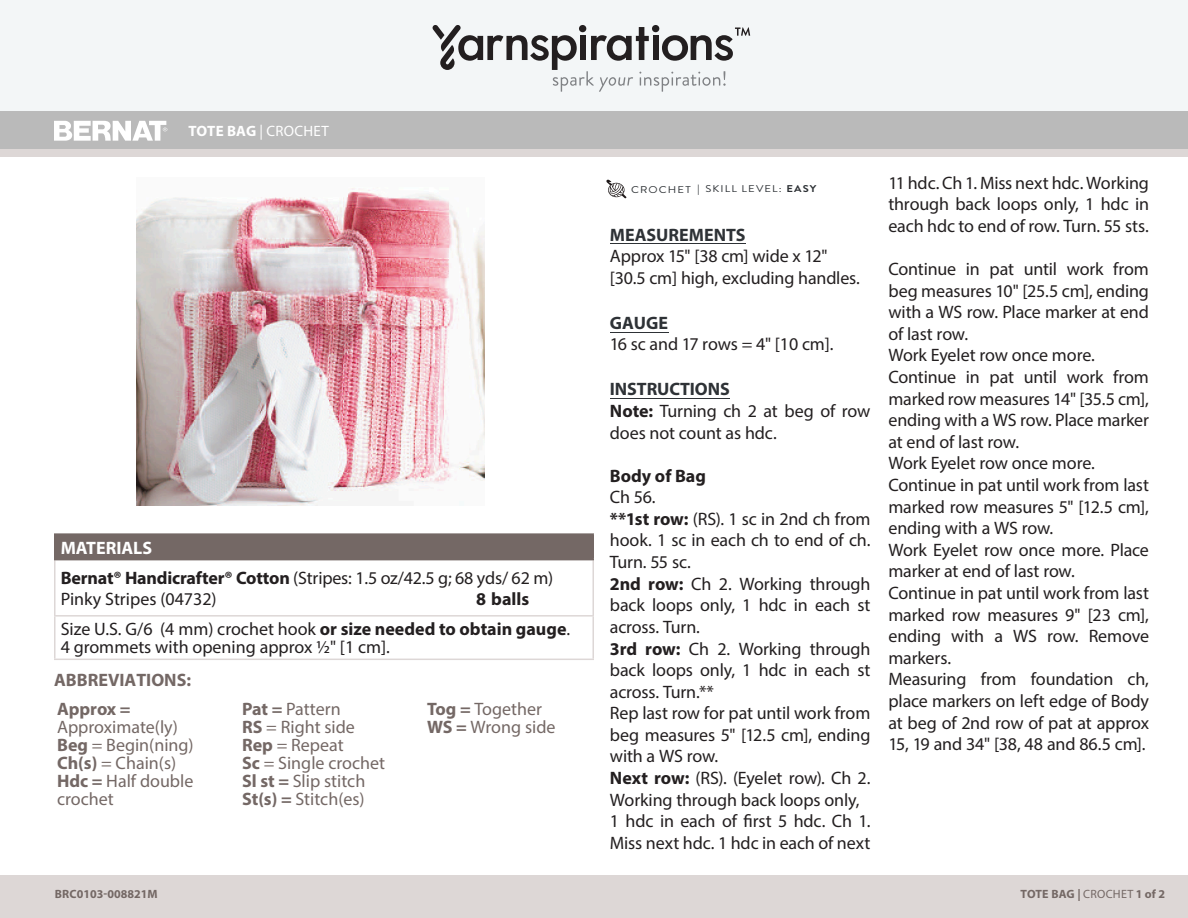
<style>
.page{position:relative;width:1188px;height:918px;background:#fff}
.page>*{position:absolute;margin:0;border:0;box-sizing:border-box;transform-origin:0 0}
.t1{font:18px/21.6px "Myriad Pro";letter-spacing:-.01em;color:#231f20}
.t2{font:18px/18px "Myriad Pro";color:#746865}
.t3{font:700 18px/30px "Myriad Pro";color:#231f20}
.t4{font:700 18px "Myriad Pro";color:#746865}
.t5{font:15px "Myriad Pro";letter-spacing:.02em;color:#fff}
.t6{font:700 12px "Myriad Pro";color:#746865}
.t7{font:9.75px "Brandon Grotesque";letter-spacing:.1em;color:#2c3034;scale:1.14 1}
.s1{font-weight:700}
.s2{font-weight:700;color:#fff}
.s3{font-weight:400}
.s4{font-weight:700;color:#2e3236}
</style>
<div class="page">
<div style="left:0;top:111px;width:1188px;height:38px;background:#bababa"></div>
<div style="left:0;top:0;width:1188px;height:111px;background:#f3f6f7"></div>
<svg style="left:433px;top:25px;width:318px;height:67px"></svg>
<div style="left:0;top:149px;width:1188px;height:769px;background:#ddd7d6"></div>
<div style="left:0;top:157px;width:1188px;height:717px;background:#fff"></div>
<svg style="left:54px;top:120px;width:113px;height:21px"></svg>
<div style="left:55px;top:534px;width:538px;height:26px;background:#746865"></div>
<hr style="left:54px;top:560px;width:2px;height:55px;background:#ddd7d6">
<hr style="left:592px;top:560px;width:2px;height:55px;background:#ddd7d6">
<hr style="left:54px;top:615px;width:540px;height:2px;background:#ddd7d6">
<hr style="left:54px;top:617px;width:2px;height:42px;background:#ddd7d6">
<hr style="left:592px;top:617px;width:2px;height:42px;background:#ddd7d6">
<hr style="left:54px;top:659px;width:540px;height:1px;background:#ddd7d6">
<hr style="left:54px;top:533px;width:540px;height:2px;background:#746865">
<hr style="left:54px;top:535px;width:2px;height:24px;background:#746865">
<hr style="left:592px;top:535px;width:2px;height:24px;background:#746865">
<hr style="left:54px;top:559px;width:540px;height:1px;background:#746865">
<img style="left:136px;top:188px;width:349px;height:318px">
<hr style="left:610px;top:243px;width:136px;height:1px;background:#2e3236">
<hr style="left:610px;top:332px;width:58px;height:1px;background:#2e3236">
<hr style="left:610px;top:398px;width:120px;height:1px;background:#2e3236">
<svg style="left:606px;top:180px;width:21px;height:18px"></svg>
<p class="t5" style="left:188px;top:121px;width:142px"><span class="s1">TOTE BAG</span> | CROCHET</p>
<p class="t1" style="left:61px;top:532px;width:494px;line-height:30px"><span class="s2">MATERIALS<br></span><span class="s1">Bernat® Handicrafter® Cotton</span> (Stripes: 1.5 oz/42.5 g; 68 yds/ 62 m)</p>
<p class="t1" style="left:61px;top:588px;width:158px">Pinky Stripes (04732)</p>
<p class="t3" style="left:61px;top:584px;width:511px;text-indent:416px">8 balls<br><span class="s3">Size U.S. G/6 (4 mm) crochet hook</span> or size needed to obtain gauge<span class="s3">.</span></p>
<p class="t1" style="left:61px;top:636px;width:331px">4 grommets with opening approx ½" [1 cm].</p>
<p class="t4" style="left:54px;top:668px;width:138px">ABBREVIATIONS:</p>
<p class="t2" style="left:57px;top:700px;width:138px"><span class="s1">Approx =<br></span>Approximate(ly)<br><span class="s1">Beg</span> = Begin(ning)<br><span class="s1">Ch(s)</span> = Chain(s)<br><span class="s1">Hdc =</span> Half double crochet</p>
<p class="t2" style="left:242px;top:700px;width:145px"><span class="s1">Pat =</span> Pattern<br><span class="s1">RS</span> = Right side<br><span class="s1">Rep</span> = Repeat<br><span class="s1">Sc</span> = Single crochet<br><span class="s1">Sl st =</span> Slip stitch<br><span class="s1">St(s) =</span> Stitch(es)</p>
<p class="t2" style="left:427px;top:700px;width:130px"><span class="s1">Tog =</span> Together<br><span class="s1">WS =</span> Wrong side</p>
<p class="t6" style="left:55px;top:886px;width:105px">BRC0103-008821M</p>
<p class="t7" style="left:631px;top:182px;width:164px">CROCHET <span class="s1">|</span> SKILL LEVEL: <span class="s1">EASY</span></p>
<p class="t1" style="left:610px;top:223px;width:251px"><span class="s4">MEASUREMENTS<br></span>Approx 15" [38 cm] wide x 12" [30.5 cm] high, excluding handles.</p>
<p class="t1" style="left:610px;top:312px;width:225px"><span class="s4">GAUGE<br></span>16 sc and 17 rows = 4" [10 cm].</p>
<p class="t1" style="left:610px;top:378px;width:262px"><span class="s4">INSTRUCTIONS<br></span><span class="s1">Note:</span> Turning ch 2 at beg of row does not count as hdc.</p>
<p class="t1" style="left:610px;top:465px;width:262px"><span class="s1">Body of Bag<br></span>Ch 56.<br><span class="s1">**1st row:</span> (RS). 1 sc in 2nd ch from hook. 1 sc in each ch to end of ch.<br>Turn. 55 sc.<br><span class="s1">2nd row:</span> Ch 2. Working through back loops only, 1 hdc in each st across. Turn.<br><span class="s1">3rd row:</span> Ch 2. Working through back loops only, 1 hdc in each st across. Turn.**<br>Rep last row for pat until work from beg measures 5" [12.5 cm], ending with a WS row.<br><span class="s1">Next row:</span> (RS). (Eyelet row). Ch 2.<br>Working through back loops only,<br>1 hdc in each of first 5 hdc. Ch 1.<br>Miss next hdc. 1 hdc in each of next</p>
<p class="t1" style="left:888px;top:172px;width:262px;text-align:justify">11 hdc. Ch 1. Miss next hdc. Working through back loops only, 1 hdc in each hdc to end of row. Turn. 55 sts.</p>
<p class="t1" style="left:888px;top:258px;width:262px">Continue in pat until work from beg measures 10" [25.5 cm], ending with a WS row. Place marker at end of last row.<br>Work Eyelet row once more.<br>Continue in pat until work from marked row measures 14" [35.5 cm], ending with a WS row. Place marker at end of last row.<br>Work Eyelet row once more.<br>Continue in pat until work from last marked row measures 5" [12.5 cm], ending with a WS row.<br>Work Eyelet row once more. Place marker at end of last row.<br>Continue in pat until work from last marked row measures 9" [23 cm], ending with a WS row. Remove markers.<br>Measuring from foundation ch, place markers on left edge of Body at beg of 2nd row of pat at approx<br>15, 19 and 34" [38, 48 and 86.5 cm].</p>
<p class="t6" style="left:1021px;top:886px;width:146px">TOTE BAG | <span class="s3">CROCHET</span> 1 of 2</p>
</div>
